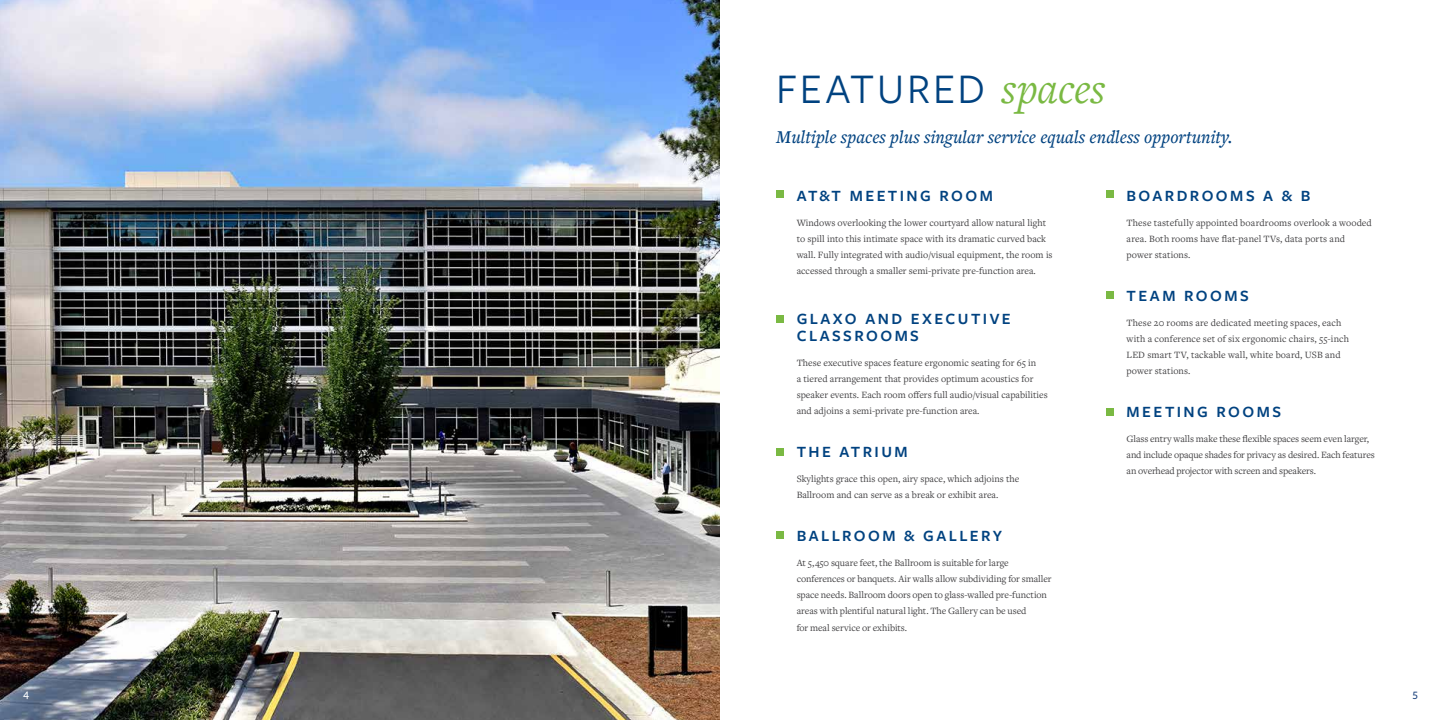
<style>
.page{position:relative;width:1440px;height:720px;background:#fff}
.page>*{position:absolute;margin:0;border:0;box-sizing:border-box;transform-origin:0 0}
.t1{font:43.75px "Freight Sans Pro";letter-spacing:.065em;color:#004280}
.t2{font:italic 500 18.75px "Freight Text Pro";color:#004280}
.t3{font:600 16.25px/16.2px "Freight Sans Pro";letter-spacing:.15em;color:#004280}
.t4{font:500 11.25px "Freight Sans Pro";color:#fff}
.t5{font:500 11.25px "Freight Sans Pro";color:#1c437d}
.t6{font:10px/16.2px "Freight Text Pro";color:#414042}
.s1{font-family:"Freight Text Pro";font-style:italic;color:#7ab943}
</style>
<div class="page">
<img style="left:0;top:0;width:720px;height:720px">
<div style="left:776px;top:190px;width:8px;height:8px;background:#7ab943"></div>
<div style="left:776px;top:315px;width:8px;height:8px;background:#7ab943"></div>
<div style="left:776px;top:448px;width:8px;height:7px;background:#7ab943"></div>
<div style="left:776px;top:532px;width:8px;height:7px;background:#7ab943"></div>
<div style="left:1106px;top:190px;width:7px;height:8px;background:#7ab943"></div>
<div style="left:1106px;top:292px;width:7px;height:7px;background:#7ab943"></div>
<div style="left:1106px;top:408px;width:7px;height:7px;background:#7ab943"></div>
<h1 class="t1" style="left:776px;top:60px;width:331px">FEATURED <span class="s1">spaces</span></h1>
<h2 class="t2" style="left:776px;top:125px;width:458px">Multiple spaces plus singular service equals endless opportunity.</h2>
<h2 class="t3" style="left:797px;top:187px;width:198px">AT&amp;T MEETING ROOM</h2>
<p class="t6" style="left:797px;top:214px;width:257px">Windows overlooking the lower courtyard allow natural light to spill into this intimate space with its dramatic curved back wall. Fully integrated with audio/visual equipment, the room is accessed through a smaller semi-private pre-function area.</p>
<h2 class="t3" style="left:797px;top:310px;width:216px">GLAXO AND EXECUTIVE<br>CLASSROOMS</h2>
<p class="t6" style="left:797px;top:354px;width:253px">These executive spaces feature ergonomic seating for 65 in<br>a tiered arrangement that provides optimum acoustics for speaker events. Each room offers full audio/visual capabilities and adjoins a semi-private pre-function area.</p>
<h2 class="t3" style="left:797px;top:443px;width:112px">THE ATRIUM</h2>
<p class="t6" style="left:797px;top:470px;width:224px">Skylights grace this open, airy space, which adjoins the<br>Ballroom and can serve as a break or exhibit area.</p>
<h2 class="t3" style="left:797px;top:527px;width:207px">BALLROOM &amp; GALLERY</h2>
<p class="t6" style="left:797px;top:554px;width:256px">At 5,450 square feet, the Ballroom is suitable for large conferences or banquets. Air walls allow subdividing for smaller space needs. Ballroom doors open to glass-walled pre-function areas with plentiful natural light. The Gallery can be used<br>for meal service or exhibits.</p>
<h2 class="t3" style="left:1127px;top:187px;width:185px">BOARDROOMS A &amp; B</h2>
<p class="t6" style="left:1127px;top:214px;width:247px">These tastefully appointed boardrooms overlook a wooded area. Both rooms have flat-panel TVs, data ports and power stations.</p>
<h2 class="t3" style="left:1127px;top:287px;width:124px">TEAM ROOMS</h2>
<p class="t6" style="left:1127px;top:314px;width:224px">These 20 rooms are dedicated meeting spaces, each with a conference set of six ergonomic chairs, 55-inch LED smart TV, tackable wall, white board, USB and power stations.</p>
<h2 class="t3" style="left:1127px;top:403px;width:156px">MEETING ROOMS</h2>
<p class="t6" style="left:1127px;top:430px;width:250px">Glass entry walls make these flexible spaces seem even larger, and include opaque shades for privacy as desired. Each features an overhead projector with screen and speakers.</p>
<p class="t4" style="left:23px;top:686px;width:7px">4</p>
<p class="t5" style="left:1413px;top:686px;width:6px">5</p>
</div>
